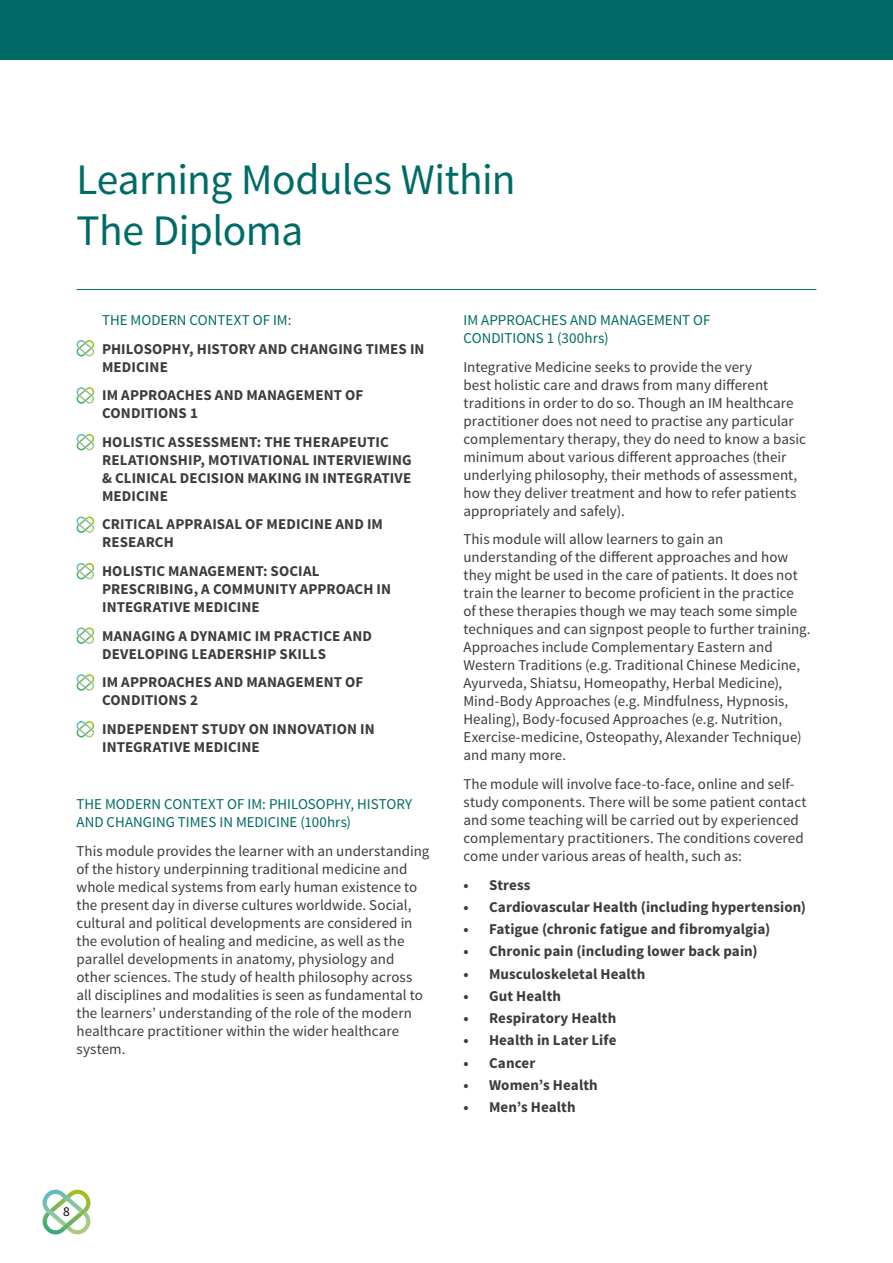
<style>
.page{position:relative;width:893px;height:1263px;background:#fff}
.page>*{position:absolute;margin:0;border:0;box-sizing:border-box;transform-origin:0 0}
.t1{font:43.5px/51px "Source Sans Pro";letter-spacing:-.015em;color:#006b66}
.t2{font:15px/18px "Source Sans Pro";letter-spacing:.005em;color:#3c3c3b}
.t3{font:700 15px/18px "Source Sans Pro";letter-spacing:.01em;color:#3c3c3b}
.t4{font:15px/18px "Source Sans Pro";color:#006b66}
.t5{font:13.5px "Source Sans Pro";color:#000}
</style>
<div class="page">
<div style="left:0;top:0;width:893px;height:60px;background:#006b66"></div>
<hr style="left:77px;top:289px;width:739px;height:1px;background:#006b66">
<svg style="left:42px;top:1190px;width:49px;height:44px"></svg>
<svg style="left:76px;top:340px;width:19px;height:16px"></svg>
<svg style="left:76px;top:387px;width:19px;height:17px"></svg>
<svg style="left:76px;top:434px;width:19px;height:16px"></svg>
<svg style="left:76px;top:516px;width:19px;height:17px"></svg>
<svg style="left:76px;top:563px;width:19px;height:16px"></svg>
<svg style="left:76px;top:627px;width:19px;height:17px"></svg>
<svg style="left:76px;top:674px;width:19px;height:17px"></svg>
<svg style="left:76px;top:721px;width:19px;height:16px"></svg>
<h1 class="t1" style="left:77px;top:155px;width:441px">Learning Modules Within<br>The Diploma</h1>
<p class="t4" style="left:102px;top:311px;width:191px">THE MODERN CONTEXT OF IM:</p>
<p class="t3" style="left:102px;top:340px;width:324px">PHILOSOPHY, HISTORY AND CHANGING TIMES IN<br>MEDICINE</p>
<p class="t3" style="left:102px;top:387px;width:263px">IM APPROACHES AND MANAGEMENT OF<br>CONDITIONS 1</p>
<p class="t3" style="left:102px;top:433px;width:311px">HOLISTIC ASSESSMENT: THE THERAPEUTIC RELATIONSHIP, MOTIVATIONAL INTERVIEWING &amp; CLINICAL DECISION MAKING IN INTEGRATIVE MEDICINE</p>
<p class="t3" style="left:102px;top:516px;width:282px">CRITICAL APPRAISAL OF MEDICINE AND IM<br>RESEARCH</p>
<p class="t3" style="left:102px;top:563px;width:291px">HOLISTIC MANAGEMENT: SOCIAL<br>PRESCRIBING, A COMMUNITY APPROACH IN<br>INTEGRATIVE MEDICINE</p>
<p class="t3" style="left:102px;top:627px;width:271px">MANAGING A DYNAMIC IM PRACTICE AND<br>DEVELOPING LEADERSHIP SKILLS</p>
<p class="t3" style="left:102px;top:674px;width:263px">IM APPROACHES AND MANAGEMENT OF<br>CONDITIONS 2</p>
<p class="t3" style="left:102px;top:720px;width:274px">INDEPENDENT STUDY ON INNOVATION IN<br>INTEGRATIVE MEDICINE</p>
<p class="t4" style="left:77px;top:795px;width:337px">THE MODERN CONTEXT OF IM: PHILOSOPHY, HISTORY<br>AND CHANGING TIMES IN MEDICINE (100hrs)</p>
<p class="t2" style="left:77px;top:842px;width:354px">This module provides the learner with an understanding of the history underpinning traditional medicine and whole medical systems from early human existence to the present day in diverse cultures worldwide. Social, cultural and political developments are considered in the evolution of healing and medicine, as well as the parallel developments in anatomy, physiology and other sciences. The study of health philosophy across all disciplines and modalities is seen as fundamental to the learners’ understanding of the role of the modern healthcare practitioner within the wider healthcare system.</p>
<p class="t4" style="left:463px;top:311px;width:249px">IM APPROACHES AND MANAGEMENT OF<br>CONDITIONS 1 (300hrs)</p>
<p class="t2" style="left:463px;top:358px;width:344px">Integrative Medicine seeks to provide the very<br>best holistic care and draws from many different traditions in order to do so. Though an IM healthcare practitioner does not need to practise any particular complementary therapy, they do need to know a basic minimum about various different approaches (their underlying philosophy, their methods of assessment, how they deliver treatment and how to refer patients appropriately and safely).</p>
<p class="t2" style="left:463px;top:530px;width:349px">This module will allow learners to gain an understanding of the different approaches and how they might be used in the care of patients. It does not train the learner to become proficient in the practice<br>of these therapies though we may teach some simple techniques and can signpost people to further training.<br>Approaches include Complementary Eastern and Western Traditions (e.g. Traditional Chinese Medicine, Ayurveda, Shiatsu, Homeopathy, Herbal Medicine), Mind-Body Approaches (e.g. Mindfulness, Hypnosis, Healing), Body-focused Approaches (e.g. Nutrition, Exercise-medicine, Osteopathy, Alexander Technique) and many more.</p>
<p class="t2" style="left:463px;top:775px;width:345px">The module will involve face-to-face, online and self&shy;study components. There will be some patient contact and some teaching will be carried out by experienced complementary practitioners. The conditions covered come under various areas of health, such as:</p>
<p class="t3" style="left:463px;top:876px;width:69px">• Stress</p>
<p class="t3" style="left:463px;top:898px;width:344px">• Cardiovascular Health (including hypertension)</p>
<p class="t3" style="left:463px;top:920px;width:308px">• Fatigue (chronic fatigue and fibromyalgia)</p>
<p class="t3" style="left:463px;top:943px;width:296px">• Chronic pain (including lower back pain)</p>
<p class="t3" style="left:463px;top:965px;width:183px">• Musculoskeletal Health</p>
<p class="t3" style="left:463px;top:987px;width:99px">• Gut Health</p>
<p class="t3" style="left:463px;top:1009px;width:154px">• Respiratory Health</p>
<p class="t3" style="left:463px;top:1032px;width:154px">• Health in Later Life</p>
<p class="t3" style="left:463px;top:1054px;width:73px">• Cancer</p>
<p class="t3" style="left:463px;top:1076px;width:136px">• Women’s Health</p>
<p class="t3" style="left:463px;top:1098px;width:114px">• Men’s Health</p>
<p class="t5" style="left:63px;top:1203px;width:8px">8</p>
</div>
